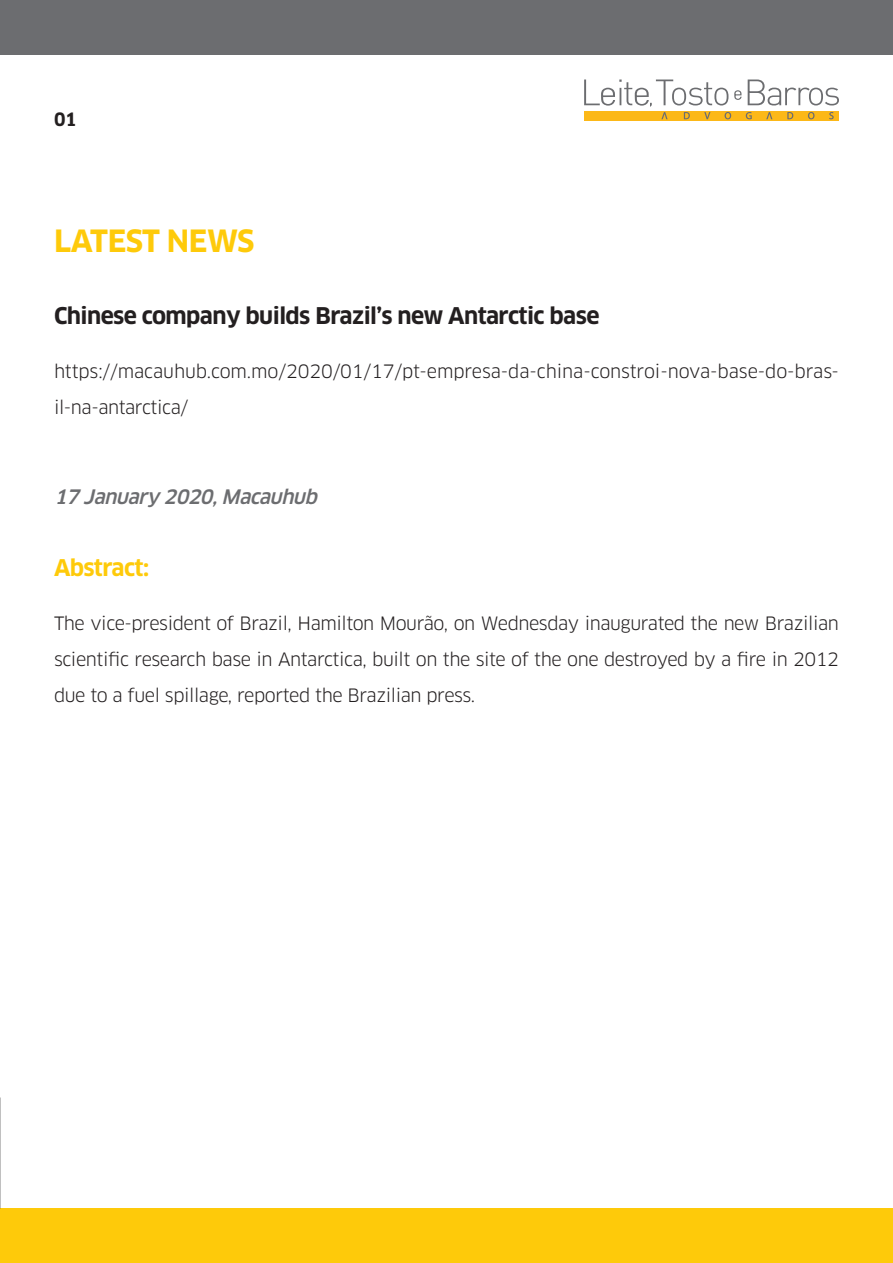
<style>
.page{position:relative;width:893px;height:1263px;background:#fff}
.page>*{position:absolute;margin:0;border:0;box-sizing:border-box;transform-origin:0 0}
.t1{font:700 30px "Clan OT";letter-spacing:-.015em;color:#feca0a}
.t2{font:700 22.5px "Clan OT";letter-spacing:-.025em;color:#231f20}
.t3{font:700 22.5px "Clan OT";letter-spacing:-.025em;color:#feca0a}
.t4{font:italic 500 19.5px "Clan OT";color:#6c6d70}
.t5{font:18px/36px "Clan OT";letter-spacing:-.025em;color:#231f20;text-align:justify}
.t6{font:18px/36px "Clan OT";letter-spacing:-.005em;color:#231f20}
.t7{font:700 18px "Clan OT";color:#231f20}
</style>
<div class="page">
<div style="left:0;top:1209px;width:893px;height:54px;background:#feca0a"></div>
<div style="left:0;top:0;width:893px;height:54px;background:#6c6d70"></div>
<div style="left:584px;top:111px;width:255px;height:10px;background:#fcb818"></div>
<svg style="left:584px;top:80px;width:255px;height:39px"></svg>
<p class="t7" style="left:54px;top:109px;width:24px">01</p>
<p class="t1" style="left:54px;top:224px;width:202px">LATEST NEWS</p>
<p class="t2" style="left:54px;top:303px;width:547px">Chinese company builds Brazil’s new Antarctic base</p>
<p class="t6" style="left:54px;top:353px;width:786px">https://macauhub.com.mo/2020/01/17/pt-empresa-da-china-constroi-nova-base-do-bras&shy;il-na-antarctica/</p>
<p class="t4" style="left:54px;top:485px;width:270px">17 January 2020,Macauhub</p>
<p class="t3" style="left:54px;top:555px;width:97px">Abstract:</p>
<p class="t5" style="left:54px;top:605px;width:786px">The vice-president of Brazil, Hamilton Mourão, on Wednesday inaugurated the new Brazilian scientific research base in Antarctica, built on the site of the one destroyed by a fire in 2012 due to a fuel spillage, reported the Brazilian press.</p>
</div>
